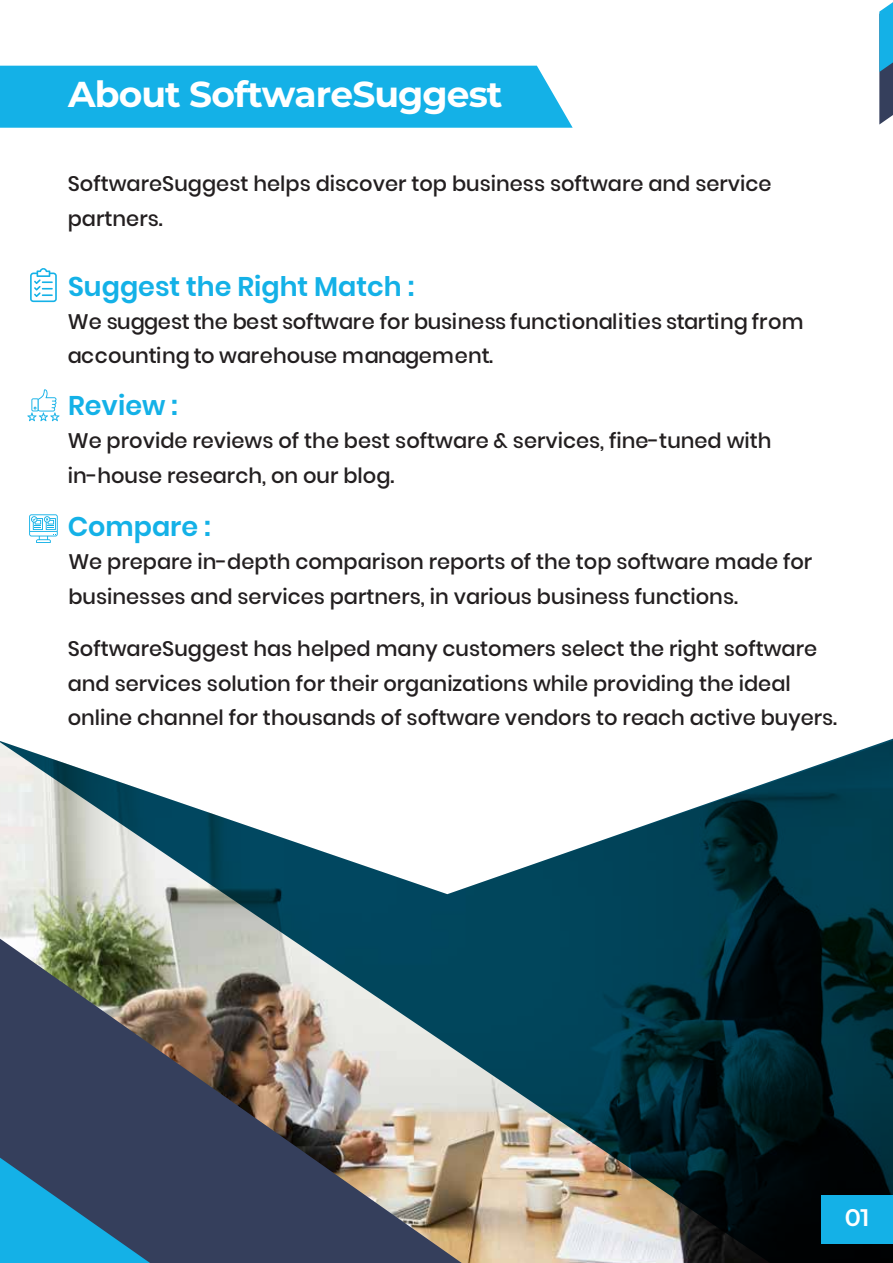
<style>
.page{position:relative;width:893px;height:1263px;background:#fff}
.page>*{position:absolute;margin:0;border:0;box-sizing:border-box;transform-origin:0 0}
.t1{font:700 36px "Montserrat";letter-spacing:-.025em;color:#fff}
.t2{font:600 27px "Poppins";color:#14b1e7}
.t3{font:600 24px "Montserrat";color:#fff}
.t4{font:500 21px/34.5px "Poppins";color:#231f20}
</style>
<div class="page">
<div style="left:0;top:66px;width:573px;height:62px;background:#14b1e7"></div>
<svg style="left:30px;top:268px;width:27px;height:34px"></svg>
<svg style="left:27px;top:389px;width:33px;height:32px"></svg>
<svg style="left:29px;top:514px;width:29px;height:29px"></svg>
<svg style="left:0;top:738px;width:893px;height:525px"></svg>
<svg style="left:879px;top:2px;width:14px;height:123px"></svg>
<div style="left:821px;top:1195px;width:72px;height:49px;background:#14b1e7"></div>
<h1 class="t1" style="left:68px;top:68px;width:436px">About SoftwareSuggest</h1>
<p class="t4" style="left:68px;top:167px;width:705px">SoftwareSuggest helps discover top business software and service partners.</p>
<p class="t2" style="left:68px;top:270px;width:348px">Suggest the Right Match :</p>
<p class="t4" style="left:68px;top:304px;width:737px">We suggest the best software for business functionalities starting from accounting to warehouse management.</p>
<p class="t2" style="left:68px;top:390px;width:111px">Review :</p>
<p class="t4" style="left:68px;top:424px;width:705px">We provide reviews of the best software &amp; services, fine-tuned with in-house research, on our blog.</p>
<p class="t2" style="left:68px;top:511px;width:144px">Compare :</p>
<p class="t4" style="left:68px;top:545px;width:745px">We prepare in-depth comparison reports of the top software made for businesses and services partners, in various business functions.</p>
<p class="t4" style="left:68px;top:632px;width:771px">SoftwareSuggest has helped many customers select the right software and services solution for their organizations while providing the ideal online channel for thousands of software vendors to reach active buyers.</p>
<p class="t3" style="left:845px;top:1201px;width:26px">01</p>
</div>
